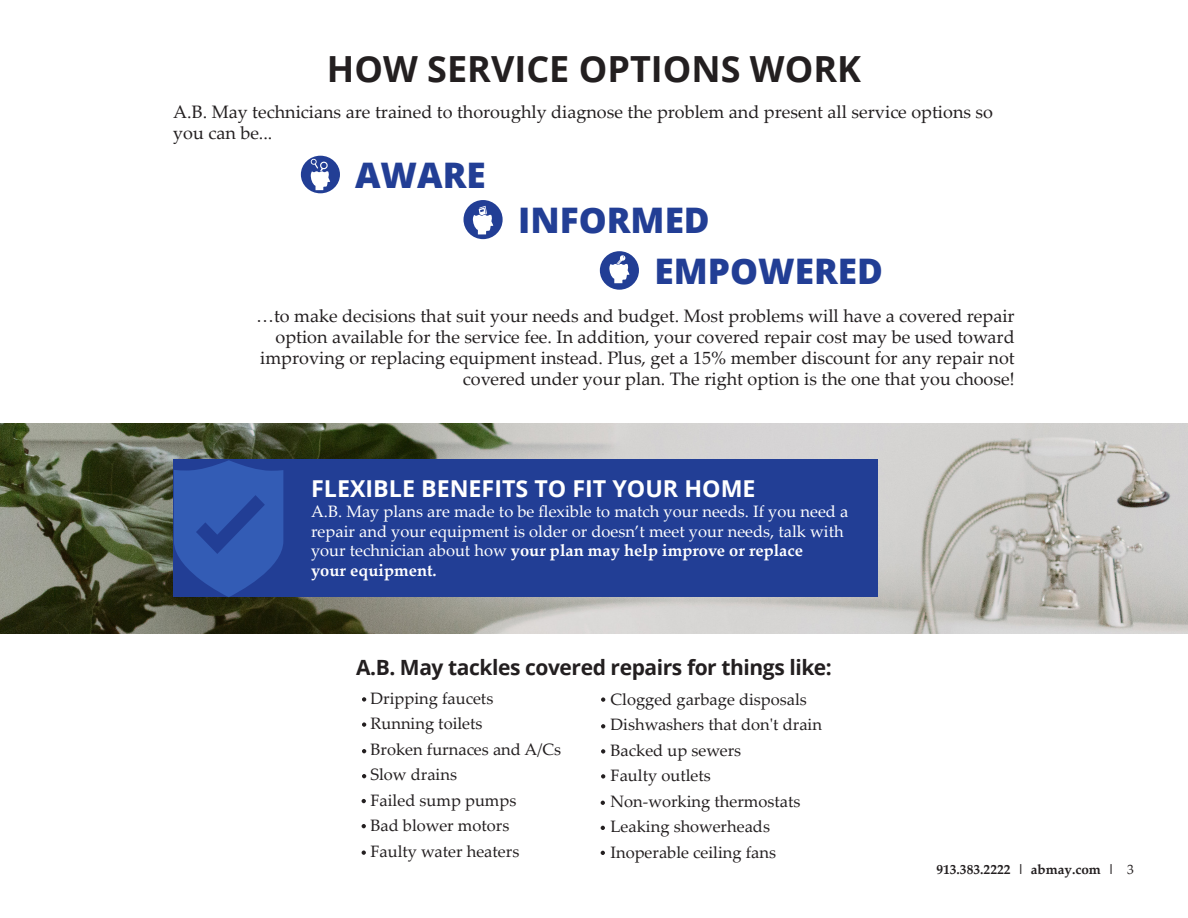
<style>
.page{position:relative;width:1188px;height:918px;background:#fff}
.page>*{position:absolute;margin:0;border:0;box-sizing:border-box;transform-origin:0 0}
.t1{font:700 36px "Open Sans";color:#231f20}
.t2{font:800 35.25px "Open Sans";color:#223e95}
.t3{font:700 23.25px "Open Sans";color:#fff}
.t4{font:700 21px "Open Sans";letter-spacing:-.02em;color:#231f20}
.t5{font:18px/21px "Palatino Linotype";color:#231f20}
.t6{font:16.5px "Palatino Linotype";color:#231f20}
.t7{font:16.5px/19.5px "Palatino Linotype";color:#fff}
.t8{font:700 16.5px "Palatino Linotype";color:#fff}
.t9{font:700 13.5px "Palatino Linotype";color:#231f20}
.s1{font-weight:700}
.s2{font-weight:400}
</style>
<div class="page">
<img style="left:0;top:423px;width:1188px;height:211px">
<svg style="left:362px;top:850px;width:4px;height:5px"></svg>
<svg style="left:601px;top:851px;width:4px;height:4px"></svg>
<svg style="left:362px;top:824px;width:4px;height:4px"></svg>
<svg style="left:601px;top:826px;width:4px;height:4px"></svg>
<svg style="left:362px;top:799px;width:4px;height:4px"></svg>
<svg style="left:601px;top:801px;width:4px;height:4px"></svg>
<svg style="left:362px;top:774px;width:4px;height:4px"></svg>
<svg style="left:601px;top:774px;width:4px;height:5px"></svg>
<svg style="left:362px;top:749px;width:4px;height:4px"></svg>
<svg style="left:601px;top:749px;width:4px;height:5px"></svg>
<svg style="left:362px;top:722px;width:4px;height:5px"></svg>
<svg style="left:601px;top:724px;width:4px;height:4px"></svg>
<svg style="left:362px;top:697px;width:4px;height:5px"></svg>
<svg style="left:601px;top:697px;width:4px;height:5px"></svg>
<div style="left:301px;top:156px;width:39px;height:37px;background:#223e95;border-radius:50%"></div>
<svg style="left:310px;top:159px;width:20px;height:31px"></svg>
<div style="left:464px;top:200px;width:39px;height:39px;background:#223e95;border-radius:50%"></div>
<svg style="left:473px;top:206px;width:21px;height:28px"></svg>
<div style="left:600px;top:251px;width:39px;height:39px;background:#223e95;border-radius:50%"></div>
<svg style="left:609px;top:255px;width:21px;height:28px"></svg>
<div style="left:173px;top:459px;width:705px;height:138px;background:#223e95"></div>
<svg style="left:174px;top:460px;width:109px;height:137px"></svg>
<p class="t1" style="left:327px;top:43px;width:536px">HOW SERVICE OPTIONS WORK</p>
<p class="t5" style="left:173px;top:101px;width:821px">A.B. May technicians are trained to thoroughly diagnose the problem and present all service options so you can be...</p>
<p class="t2" style="left:355px;top:148px;width:132px">AWARE</p>
<p class="t2" style="left:518px;top:194px;width:193px">INFORMED</p>
<p class="t2" style="left:654px;top:245px;width:230px">EMPOWERED</p>
<p class="t5" style="left:256px;top:304px;width:760px;text-align:right">…to make decisions that suit your needs and budget. Most problems will have a covered repair option available for the service fee. In addition, your covered repair cost may be used toward improving or replacing equipment instead. Plus, get a 15% member discount for any repair not covered under your plan. The right option is the one that you choose!</p>
<p class="t3" style="left:311px;top:472px;width:446px">FLEXIBLE BENEFITS TO FIT YOUR HOME</p>
<p class="t7" style="left:311px;top:501px;width:539px">A.B. May plans are made to be flexible to match your needs. If you need a repair and your equipment is older or doesn’t meet your needs, talk with your technician about how <span class="s1">your plan may help improve or replace</span></p>
<p class="t8" style="left:311px;top:558px;width:127px">your equipment.</p>
<p class="t4" style="left:356px;top:652px;width:477px">A.B. May tackles covered repairs for things like:</p>
<p class="t6" style="left:370px;top:687px;width:124px">Dripping faucets</p>
<p class="t6" style="left:370px;top:712px;width:114px">Running toilets</p>
<p class="t6" style="left:370px;top:738px;width:192px">Broken furnaces and A/Cs</p>
<p class="t6" style="left:370px;top:763px;width:88px">Slow drains</p>
<p class="t6" style="left:370px;top:789px;width:148px">Failed sump pumps</p>
<p class="t6" style="left:370px;top:814px;width:140px">Bad blower motors</p>
<p class="t6" style="left:370px;top:840px;width:150px">Faulty water heaters</p>
<p class="t6" style="left:611px;top:687px;width:198px">Clogged garbage disposals</p>
<p class="t6" style="left:611px;top:713px;width:213px">Dishwashers that don't drain</p>
<p class="t6" style="left:611px;top:738px;width:132px">Backed up sewers</p>
<p class="t6" style="left:611px;top:764px;width:102px">Faulty outlets</p>
<p class="t6" style="left:611px;top:789px;width:191px">Non-working thermostats</p>
<p class="t6" style="left:611px;top:815px;width:161px">Leaking showerheads</p>
<p class="t6" style="left:611px;top:840px;width:167px">Inoperable ceiling fans</p>
<p class="t9" style="left:936px;top:860px;width:199px">913.383.2222 | abmay.com | <span class="s2">3</span></p>
</div>
